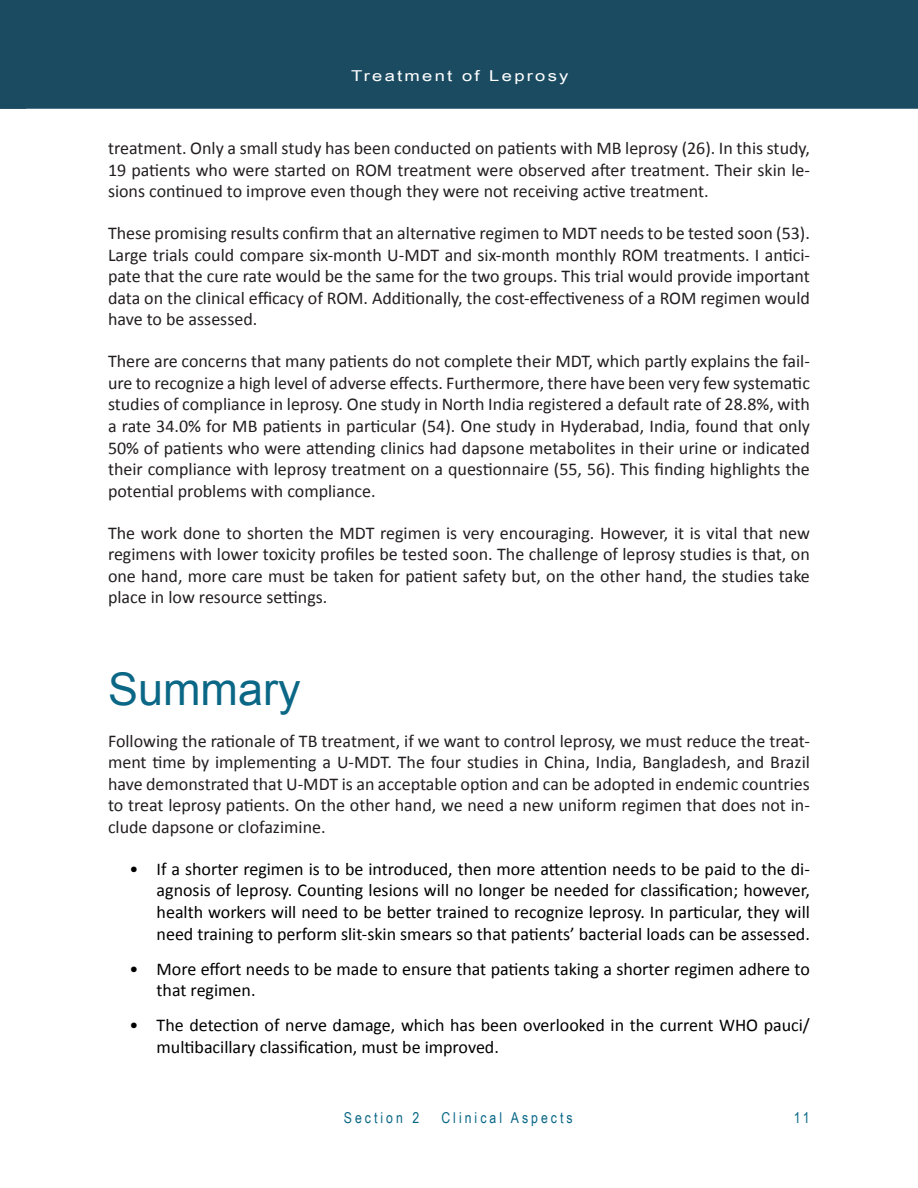
<style>
.page{position:relative;width:918px;height:1188px;background:#fff}
.page>*{position:absolute;margin:0;border:0;box-sizing:border-box;transform-origin:0 0}
.Heading_1{font:45px "Arial";color:#0a6786}
.Body_Text{font:18px/21.6px "Calibri";color:#231f20;text-align:justify}
.Bulleted_List{font:18px/21.6px "Calibri";color:#000}
.t1{font:15px "Arial Narrow";letter-spacing:.2em;color:#0a6786}
.t2{font:15px "Arial Narrow";letter-spacing:.1em;color:#fff;scale:1.5 1}
</style>
<div class="page">
<div style="left:0;top:0;width:918px;height:109px;background:#1b4b61"></div>
<p class="t2" style="left:351px;top:65px;width:146px">Treatment of Leprosy</p>
<p class="Body_Text" style="left:108px;top:136px;width:703px">treatment. Only a small study has been conducted on patients with MB leprosy (26). In this study, 19 patients who were started on ROM treatment were observed after treatment. Their skin le&shy;sions continued to improve even though they were not receiving active treatment.</p>
<p class="Body_Text" style="left:108px;top:221px;width:703px">These promising results confirm that an alternative regimen to MDT needs to be tested soon (53).<br>Large trials could compare six-month U-MDT and six-month monthly ROM treatments. I antici&shy;pate that the cure rate would be the same for the two groups. This trial would provide important data on the clinical efficacy of ROM. Additionally, the cost-effectiveness of a ROM regimen would have to be assessed.</p>
<p class="Body_Text" style="left:108px;top:350px;width:704px">There are concerns that many patients do not complete their MDT, which partly explains the fail&shy;ure to recognize a high level of adverse effects. Furthermore, there have been very few systematic studies of compliance in leprosy. One study in North India registered a default rate of 28.8%, with a rate 34.0% for MB patients in particular (54). One study in Hyderabad, India, found that only 50% of patients who were attending clinics had dapsone metabolites in their urine or indicated their compliance with leprosy treatment on a questionnaire (55, 56). This finding highlights the potential problems with compliance.</p>
<p class="Body_Text" style="left:108px;top:521px;width:703px">The work done to shorten the MDT regimen is very encouraging. However, it is vital that new regimens with lower toxicity profiles be tested soon. The challenge of leprosy studies is that, on one hand, more care must be taken for patient safety but, on the other hand, the studies take place in low resource settings.</p>
<p class="Heading_1" style="left:108px;top:659px;width:194px">Summary</p>
<p class="Body_Text" style="left:108px;top:729px;width:703px">Following the rationale of TB treatment, if we want to control leprosy, we must reduce the treat&shy;ment time by implementing a U-MDT. The four studies in China, India, Bangladesh, and Brazil have demonstrated that U-MDT is an acceptable option and can be adopted in endemic countries to treat leprosy patients. On the other hand, we need a new uniform regimen that does not in&shy;clude dapsone or clofazimine.</p>
<p class="Bulleted_List" style="left:157px;top:857px;width:655px;text-align:justify;text-indent:-27px">• If a shorter regimen is to be introduced, then more attention needs to be paid to the di&shy;agnosis of leprosy. Counting lesions will no longer be needed for classification; however, health workers will need to be better trained to recognize leprosy. In particular, they will need training to perform slit-skin smears so that patients’ bacterial loads can be assessed.</p>
<p class="Bulleted_List" style="left:157px;top:957px;width:655px;text-indent:-27px">• More effort needs to be made to ensure that patients taking a shorter regimen adhere to that regimen.</p>
<p class="Bulleted_List" style="left:157px;top:1014px;width:655px;text-indent:-27px">• The detection of nerve damage, which has been overlooked in the current WHO pauci/ multibacillary classification, must be improved.</p>
<p class="t1" style="left:344px;top:1107px;width:77px">Section 2</p>
<p class="t1" style="left:441px;top:1107px;width:133px">Clinical Aspects</p>
<p class="t1" style="left:794px;top:1107px;width:17px">11</p>
</div>
